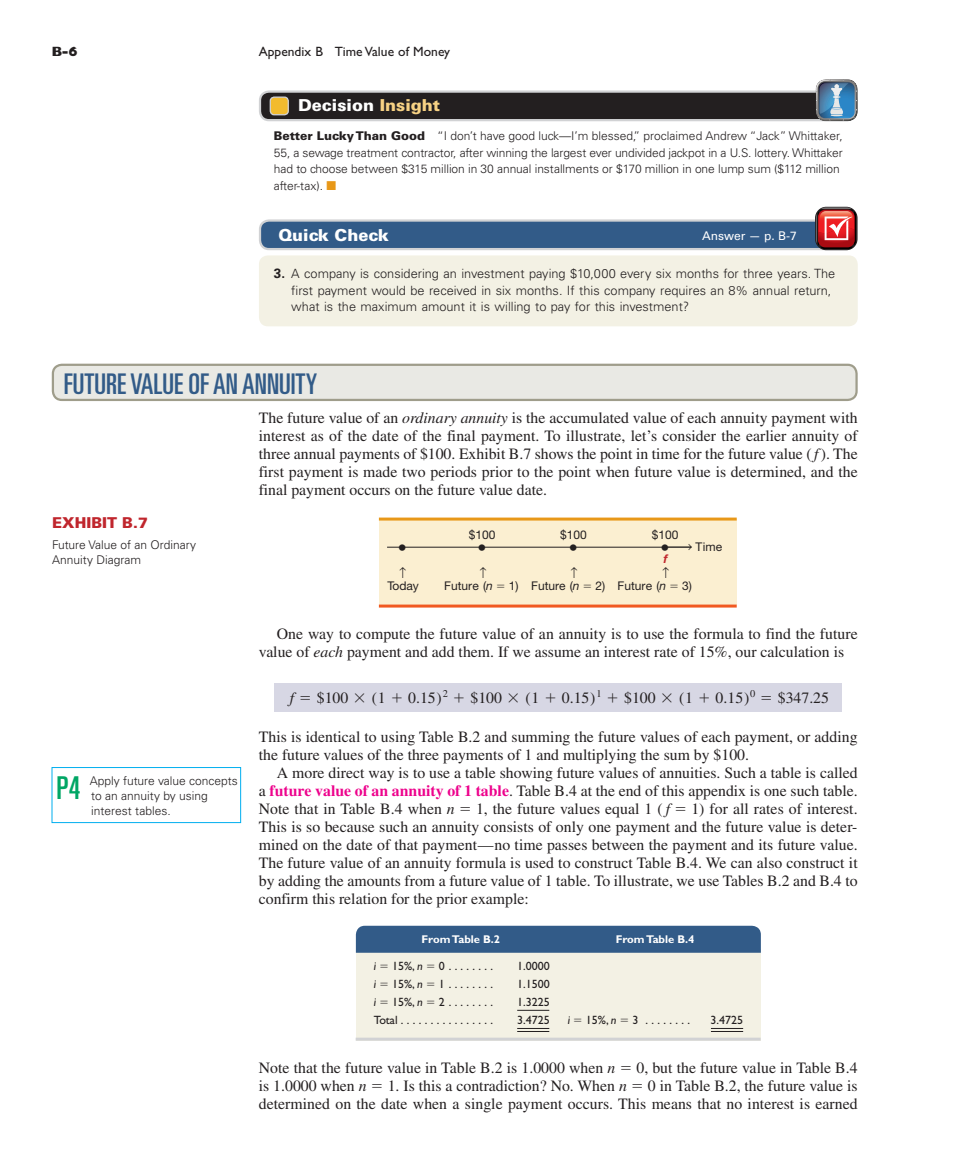
<style>
.page{position:relative;width:959px;height:1161px;background:#fff}
.page>*{position:absolute;margin:0;border:0;box-sizing:border-box;transform-origin:0 0}
.t1{font:ultra-condensed 31.5px "Univers LT Std";color:#00a665}
.t2{font:ultra-condensed 28.5px "Univers LT Std";color:#325b88}
.t3{font:18px "Helvetica Neue";color:#231f20}
.t4{font:900 16.5px "Univers LT Std";color:#fff}
.t5{font:15.75px/18px "Times LT Std";color:#231f20;text-align:justify}
.t6{font:900 15px "Univers LT Std";color:#c0262d}
.t7{font:13.5px "Gill Sans Std";color:#231f20}
.t8{font:800 13.5px "Gill Sans Std";color:#231f20}
.t9{font:300 12.75px/16.5px "Univers LT Std";color:#231f20}
.t10{font:300 12px/16.5px "Univers LT Std";letter-spacing:-.005em;color:#231f20}
.t11{font:12px "Gill Sans Std";color:#231f20}
.t12{font:12px/12px "Helvetica Neue";color:#231f20}
.t13{font:12px "Univers LT Std";color:#fff}
.t14{font:700 11.25px "Gill Sans Std";letter-spacing:-.01em;color:#fff}
.s1{font-weight:900}
.s2{color:#e89818}
.s3{color:#f7d284}
.s4{font-weight:700;font-size:13.5px}
.s5{font-style:italic}
.s6{font-size:18px}
.s7{font-weight:700;font-style:italic;color:#c0262d}
.s8{font-family:"Mathematical Pi One"}
.s9{font-family:"Mathematical Pi OTF1"}
.s10{font-weight:700;color:#ed028c}
</style>
<div class="page">
<div style="left:260px;top:92px;width:596px;height:28px;background:#231f20;border-radius:9px"></div>
<div style="left:259px;top:90px;width:598px;height:31px;border:2px solid #d1d2d4;border-radius:9px"></div>
<svg style="left:815px;top:79px;width:42px;height:42px"></svg>
<svg style="left:816px;top:80px;width:41px;height:41px;background:#648cab"></svg>
<div style="left:270px;top:97px;width:18px;height:18px;background:#f2bb2e;border-radius:4px"></div>
<div style="left:270px;top:97px;width:19px;height:18px;border:1px solid #d1d2d4;border-radius:4px"></div>
<div style="left:259px;top:255px;width:598px;height:71px;background:#f3f1e4;border-radius:9px"></div>
<div style="left:260px;top:221px;width:595px;height:28px;background:#325b88;border-radius:9px"></div>
<div style="left:259px;top:219px;width:597px;height:31px;border:2px solid #d1d2d4;border-radius:9px"></div>
<svg style="left:815px;top:207px;width:42px;height:43px"></svg>
<svg style="left:815px;top:208px;width:41px;height:42px;background:#ba4c4d"></svg>
<div style="left:53px;top:365px;width:803px;height:35px;background:#e9e9e4;border-radius:9px"></div>
<div style="left:52px;top:364px;width:805px;height:37px;border:2px solid #9f9d8b;border-radius:9px"></div>
<div style="left:274px;top:683px;width:567px;height:29px;background:#d7d7e4"></div>
<div style="left:356px;top:949px;width:404px;height:92px;background:#f3f1e4"></div>
<div style="left:356px;top:926px;width:404px;height:27px;background:#325b88"></div>
<hr style="left:355px;top:1038px;width:405px;height:3px;background:#d1d2d4">
<hr style="left:517px;top:1010px;width:32px;height:1px;background:#231f20">
<hr style="left:517px;top:1028px;width:32px;height:1px;background:#231f20">
<hr style="left:517px;top:1031px;width:32px;height:1px;background:#231f20">
<hr style="left:711px;top:1028px;width:32px;height:1px;background:#231f20">
<hr style="left:711px;top:1031px;width:32px;height:1px;background:#231f20">
<div style="left:379px;top:519px;width:357px;height:86px;background:#fbefd1"></div>
<hr style="left:379px;top:518px;width:357px;height:3px;background:#e89818">
<hr style="left:379px;top:605px;width:357px;height:3px;background:#f15921">
<hr style="left:387px;top:547px;width:304px;height:1px;background:#231f20">
<div style="left:52px;top:767px;width:189px;height:56px;border:1px solid #00aeef"></div>
<svg style="left:668px;top:546px;width:24px;height:2px"></svg>
<p class="t8" style="left:52px;top:47px;width:27px">B-6</p>
<p class="t7" style="left:259px;top:47px;width:193px">Appendix B Time Value of Money</p>
<p class="t4" style="left:281px;top:92px;width:144px">Decision Insight</p>
<p class="t10" style="left:274px;top:128px;width:570px"><span class="s1">Better Lucky Than Good</span> “I don’t have good luck—I’m blessed,” proclaimed Andrew “Jack” Whittaker, 55, a sewage treatment contractor, after winning the largest ever undivided jackpot in a U.S. lottery. Whittaker had to choose between $315 million in 30 annual installments or $170 million in one lump sum ($112 million after-tax). <span class="s2">■</span></p>
<p class="t4" style="left:298px;top:98px;width:144px">Decision <span class="s3">Insight</span></p>
<p class="t4" style="left:278px;top:228px;width:112px">Quick Check</p>
<p class="t13" style="left:702px;top:231px;width:96px">Answer — p. B-7</p>
<p class="t9" style="left:291px;top:266px;width:545px;text-indent:-17px"><span class="s4">3.</span> A company is considering an investment paying $10,000 every six months for three years. The first payment would be received in six months. If this company requires an 8% annual return, what is the maximum amount it is willing to pay for this investment?</p>
<h2 class="t2" style="left:64px;top:372px;width:255px">FUTURE VALUE OF AN ANNUITY</h2>
<p class="t6" style="left:52px;top:517px;width:97px">EXHIBIT B.7</p>
<p class="t10" style="left:52px;top:538px;width:145px;line-height:15px">Future Value of an Ordinary<br>Annuity Diagram</p>
<h1 class="t1" style="left:57px;top:774px;width:25px">P4</h1>
<p class="t10" style="left:90px;top:774px;width:150px;line-height:15px">Apply future value concepts to an annuity by using interest tables.</p>
<p class="t5" style="left:259px;top:411px;width:600px">The future value of an <span class="s5">ordinary annuity</span> is the accumulated value of each annuity payment with interest as of the date of the final payment. To illustrate, let’s consider the earlier annuity of three annual payments of $100. Exhibit B.7 shows the point in time for the future value (<span class="s5">f</span>). The first payment is made two periods prior to the point when future value is determined, and the final payment occurs on the future value date.</p>
<p class="t12" style="left:468px;top:528px;width:28px">$100</p>
<p class="t12" style="left:560px;top:528px;width:28px">$100</p>
<p class="t12" style="left:651px;top:528px;width:28px">$100</p>
<p class="t3" style="left:398px;top:537px;width:10px">•</p>
<p class="t3" style="left:477px;top:537px;width:10px">•</p>
<p class="t3" style="left:569px;top:537px;width:10px">•</p>
<p class="t12" style="left:660px;top:540px;width:63px"><span class="s6">•</span> Time <span class="s7">f</span></p>
<p class="t12" style="left:387px;top:579px;width:33px">Today</p>
<p class="t12" style="left:444px;top:579px;width:249px">Future (<span class="s5">n</span> <span class="s8">-</span> 1) Future (<span class="s5">n</span> <span class="s8">-</span> 2) Future (<span class="s5">n</span> <span class="s8">-</span> 3)</p>
<p class="t5" style="left:259px;top:626px;width:600px;text-indent:18px">One way to compute the future value of an annuity is to use the formula to find the future value of <span class="s5">each</span> payment and add them. If we assume an interest rate of 15%, our calculation is</p>
<p class="t5" style="left:290px;top:690px;width:541px"><span class="s5">f</span> <span class="s9">5</span> $100 <span class="s9">3</span> (1 <span class="s9">1</span> 0.15)<sup>2</sup> <span class="s9">1</span> $100 <span class="s9">3</span> (1 <span class="s9">1</span> 0.15)<sup>1</sup> <span class="s9">1</span> $100 <span class="s9">3</span> (1 <span class="s9">1</span> 0.15)<sup>0</sup> <span class="s9">5</span> $347.25</p>
<p class="t5" style="left:259px;top:730px;width:600px">This is identical to using Table B.2 and summing the future values of each payment, or adding the future values of the three payments of 1 and multiplying the sum by $100.</p>
<p class="t5" style="left:259px;top:766px;width:600px;text-indent:18px">A more direct way is to use a table showing future values of annuities. Such a table is called a <span class="s10">future value of an annuity of 1 table</span>. Table B.4 at the end of this appendix is one such table.<br>Note that in Table B.4 when <span class="s5">n</span> <span class="s9">5</span> 1, the future values equal 1 ( <span class="s5">f</span> <span class="s9">5</span> 1) for all rates of interest.<br>This is so because such an annuity consists of only one payment and the future value is deter&shy;mined on the date of that payment—no time passes between the payment and its future value.<br>The future value of an annuity formula is used to construct Table B.4. We can also construct it by adding the amounts from a future value of 1 table. To illustrate, we use Tables B.2 and B.4 to confirm this relation for the prior example:</p>
<p class="t14" style="left:421px;top:935px;width:80px">From Table B.2</p>
<p class="t14" style="left:616px;top:935px;width:80px">From Table B.4</p>
<p class="t11" style="left:374px;top:962px;width:121px"><span class="s5">i</span> <span class="s9">5</span> 15%, <span class="s5">n</span> <span class="s9">5</span> 0 . . . . . . . .</p>
<p class="t11" style="left:517px;top:962px;width:34px">1.0000</p>
<p class="t11" style="left:374px;top:980px;width:121px"><span class="s5">i</span> <span class="s9">5</span> 15%, <span class="s5">n</span> <span class="s9">5</span> 1 . . . . . . . .</p>
<p class="t11" style="left:517px;top:980px;width:34px">1.1500</p>
<p class="t11" style="left:374px;top:998px;width:121px"><span class="s5">i</span> <span class="s9">5</span> 15%, <span class="s5">n</span> <span class="s9">5</span> 2 . . . . . . . .</p>
<p class="t11" style="left:517px;top:998px;width:34px">1.3225</p>
<p class="t11" style="left:374px;top:1016px;width:121px">Total . . . . . . . . . . . . . . . .</p>
<p class="t11" style="left:517px;top:1016px;width:34px">3.4725</p>
<p class="t11" style="left:567px;top:1016px;width:124px"><span class="s5">i</span> <span class="s9">5</span> 15%, <span class="s5">n</span> <span class="s9">5</span> 3 . . . . . . . .</p>
<p class="t11" style="left:710px;top:1016px;width:34px">3.4725</p>
<p class="t5" style="left:259px;top:1060px;width:600px">Note that the future value in Table B.2 is 1.0000 when <span class="s5">n</span> <span class="s9">5</span> 0, but the future value in Table B.4 is 1.0000 when <span class="s5">n</span> <span class="s9">5</span> 1. Is this a contradiction? No. When <span class="s5">n</span> <span class="s9">5</span> 0 in Table B.2, the future value is determined on the date when a single payment occurs. This means that no interest is earned</p>
</div>
